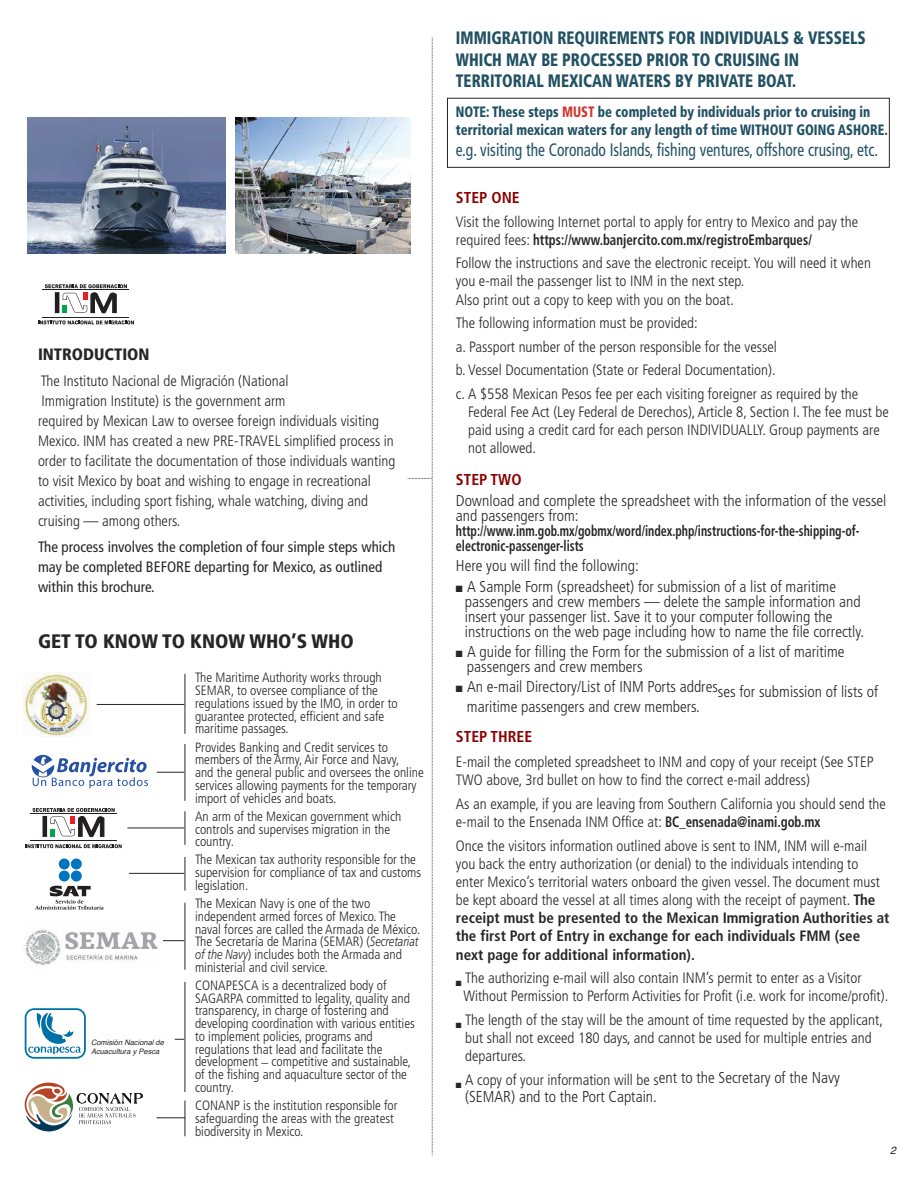
<style>
.page{position:relative;width:918px;height:1188px;background:#fff}
.page>*{position:absolute;margin:0;border:0;box-sizing:border-box;transform-origin:0 0}
.t1{font:900 condensed 19.5px "Frutiger";color:#272526}
.t2{font:900 condensed 18px/21.6px "Frutiger";color:#215163;scale:.86 1}
.t3{font:condensed 18px "Frutiger";color:#215163;scale:.86 1}
.t4{font:900 condensed 16.5px "Frutiger";color:#272526}
.t5{font:300 condensed 15.75px/15px "Frutiger";color:#272526}
.t6{font:700 condensed 15.75px "Frutiger";color:#8b0000}
.t7{font:300 condensed 15px/18.1px "Frutiger";color:#272526}
.t8{font:900 condensed 15px/18px "Frutiger";color:#215163;scale:.86 1}
.t9{font:condensed 15px/20.1px "Frutiger";color:#272526}
.t10{font:700 condensed 15px/15px "Frutiger";color:#272526;scale:.8 1}
.t11{font:300 condensed 13.5px/12.8px "Frutiger";color:#272526}
.t12{font:italic 10.5px "Helvetica";color:#272526}
.t13{font:italic 7.5px/9px "Helvetica";color:#272526}
.s1{font-style:italic;font-stretch:normal}
.s2{color:#ce3931}
.s3{font-weight:700}
.s4{font-size:15.75px}
</style>
<div class="page">
<img style="left:236px;top:117px;width:172px;height:136px">
<img style="left:28px;top:117px;width:198px;height:136px">
<svg style="left:25px;top:1083px;width:118px;height:48px"></svg>
<svg style="left:38px;top:320px;width:96px;height:4px"></svg>
<hr style="left:43px;top:289px;width:86px;height:1px;background:#231f20">
<hr style="left:43px;top:317px;width:86px;height:1px;background:#231f20">
<svg style="left:45px;top:284px;width:82px;height:29px"></svg>
<img style="left:25px;top:929px;width:133px;height:38px">
<svg style="left:32px;top:755px;width:116px;height:33px"></svg>
<img style="left:23px;top:672px;width:67px;height:64px">
<svg style="left:25px;top:1008px;width:61px;height:51px"></svg>
<hr style="left:185px;top:674px;width:1px;height:60px;background:#272526">
<hr style="left:185px;top:744px;width:1px;height:57px;background:#272526">
<hr style="left:185px;top:811px;width:1px;height:34px;background:#272526">
<hr style="left:185px;top:857px;width:1px;height:34px;background:#272526">
<hr style="left:185px;top:903px;width:1px;height:67px;background:#272526">
<hr style="left:185px;top:1101px;width:1px;height:35px;background:#272526">
<hr style="left:185px;top:982px;width:1px;height:110px;background:#272526">
<hr style="left:97px;top:704px;width:87px;height:1px;background:#272526">
<svg style="left:157px;top:772px;width:27px;height:1px"></svg>
<hr style="left:129px;top:873px;width:55px;height:1px;background:#272526">
<hr style="left:127px;top:828px;width:57px;height:1px;background:#272526">
<svg style="left:163px;top:940px;width:21px;height:1px"></svg>
<svg style="left:157px;top:1117px;width:28px;height:1px"></svg>
<svg style="left:408px;top:37px;width:25px;height:1119px"></svg>
<svg style="left:26px;top:844px;width:96px;height:4px"></svg>
<hr style="left:30px;top:813px;width:87px;height:1px;background:#231f20">
<hr style="left:30px;top:840px;width:87px;height:1px;background:#231f20">
<svg style="left:32px;top:808px;width:83px;height:29px"></svg>
<div style="left:71px;top:871px;width:11px;height:11px;background:#0075bf;border-radius:50%"></div>
<div style="left:59px;top:871px;width:11px;height:11px;background:#0075bf;border-radius:50%"></div>
<div style="left:71px;top:859px;width:11px;height:10px;background:#0075bf;border-radius:50%"></div>
<div style="left:59px;top:859px;width:11px;height:10px;background:#0075bf;border-radius:50%"></div>
<svg style="left:35px;top:885px;width:69px;height:25px"></svg>
<div style="left:447px;top:98px;width:443px;height:70px;border:1px solid #272526"></div>
<p class="t4" style="left:38px;top:348px;width:113px">INTRODUCTION</p>
<p class="t7" style="left:38px;top:371px;width:359px;line-height:20.1px">The Instituto Nacional de Migración (National<br>Immigration Institute) is the government arm<br>required by Mexican Law to oversee foreign individuals visiting Mexico. INM has created a new PRE-TRAVEL simplified process in order to facilitate the documentation of those individuals wanting to visit Mexico by boat and wishing to engage in recreational activities, including sport fishing, whale watching, diving and cruising — among others.</p>
<p class="t9" style="left:38px;top:538px;width:359px">The process involves the completion of four simple steps which may be completed BEFORE departing for Mexico, as outlined within this brochure.</p>
<h1 class="t1" style="left:38px;top:633px;width:317px">GET TO KNOW TO KNOW WHO’S WHO</h1>
<p class="t11" style="left:195px;top:673px;width:204px">The Maritime Authority works through SEMAR, to oversee compliance of the regulations issued by the IMO, in order to guarantee protected, efficient and safe maritime passages.</p>
<p class="t11" style="left:195px;top:742px;width:230px">Provides Banking and Credit services to members of the Army, Air Force and Navy,<br>and the general public and oversees the online services allowing payments for the temporary import of vehicles and boats.</p>
<p class="t11" style="left:195px;top:811px;width:208px">An arm of the Mexican government which controls and supervises migration in the country.</p>
<p class="t11" style="left:195px;top:854px;width:228px">The Mexican tax authority responsible for the supervision for compliance of tax and customs legislation.</p>
<p class="t11" style="left:195px;top:898px;width:227px">The Mexican Navy is one of the two independent armed forces of Mexico. The naval forces are called the Armada de México.<br>The Secretaría de Marina (SEMAR) (<span class="s1">Secretariat of the Navy</span>) includes both the Armada and ministerial and civil service.</p>
<p class="t11" style="left:195px;top:980px;width:221px">CONAPESCA is a decentralized body of SAGARPA committed to legality, quality and transparency, in charge of fostering and developing coordination with various entities to implement policies, programs and regulations that lead and facilitate the development _ competitive and sustainable, of the fishing and aquaculture sector of the country.</p>
<p class="t11" style="left:195px;top:1100px;width:204px">CONANP is the institution responsible for safeguarding the areas with the greatest biodiversity in Mexico.</p>
<p class="t13" style="left:91px;top:1038px;width:74px">Comisión Nacional de<br>Acuacultura y Pesca</p>
<p class="t2" style="left:456px;top:29px;width:478px">IMMIGRATION REQUIREMENTS FOR INDIVIDUALS &amp; VESSELS<br>WHICH MAY BE PROCESSED PRIOR TO CRUISING IN<br>TERRITORIAL MEXICAN WATERS BY PRIVATE BOAT.</p>
<p class="t8" style="left:456px;top:104px;width:504px">NOTE: These steps <span class="s2">MUST</span> be completed by individuals prior to cruising in territorial mexican waters for any length of time WITHOUT GOING ASHORE.</p>
<p class="t3" style="left:456px;top:142px;width:493px">e.g. visiting the Coronado Islands, fishing ventures, offshore crusing, etc.</p>
<p class="t6" style="left:456px;top:191px;width:65px">STEP ONE</p>
<p class="t7" style="left:456px;top:213px;width:404px">Visit the following Internet portal to apply for entry to Mexico and pay the required fees: <span class="s3">https://www.banjercito.com.mx/registroEmbarques/</span></p>
<p class="t7" style="left:456px;top:255px;width:417px">Follow the instructions and save the electronic receipt. You will need it when you e-mail the passenger list to INM in the next step.<br>Also print out a copy to keep with you on the boat.</p>
<p class="t7" style="left:456px;top:312px;width:404px;line-height:23.5px">The following information must be provided:<br>a. Passport number of the person responsible for the vessel<br>b. Vessel Documentation (State or Federal Documentation).<br>c. A $558 Mexican Pesos fee per each visiting foreigner as required by the</p>
<p class="t7" style="left:468px;top:404px;width:422px">Federal Fee Act (Ley Federal de Derechos), Article 8, Section I. The fee must be paid using a credit card for each person INDIVIDUALLY. Group payments are not allowed.</p>
<p class="t6" style="left:456px;top:473px;width:67px">STEP TWO</p>
<p class="t5" style="left:456px;top:494px;width:432px">Download and complete the spreadsheet with the information of the vessel and passengers from:</p>
<p class="t10" style="left:456px;top:524px;width:506px">http://www.inm.gob.mx/gobmx/word/index.php/instructions-for-the-shipping-of&shy;electronic-passenger-lists</p>
<p class="t5" style="left:456px;top:559px;width:184px">Here you will find the following:</p>
<p class="t5" style="left:465px;top:580px;width:401px;text-indent:-9px">■ A Sample Form (spreadsheet) for submission of a list of maritime passengers and crew members — delete the sample information and insert your passenger list. Save it to your computer following the instructions on the web page including how to name the file correctly.</p>
<p class="t5" style="left:467px;top:645px;width:379px;text-indent:-11px">■ A guide for filling the Form for the submission of a list of maritime passengers and crew members</p>
<p class="t5" style="left:467px;top:678px;width:413px;line-height:19.5px;text-indent:-11px">■ An e-mail Directory/List of INM Ports addresses for submission of lists of maritime passengers and crew members.</p>
<p class="t6" style="left:456px;top:731px;width:78px">STEP THREE</p>
<p class="t7" style="left:456px;top:754px;width:419px">E-mail the completed spreadsheet to INM and copy of your receipt (See STEP<br>TWO above, 3rd bullet on how to find the correct e-mail address)</p>
<p class="t7" style="left:456px;top:796px;width:432px">As an example, if you are leaving from Southern California you should send the e-mail to the Ensenada INM Office at: <span class="s3">BC_ensenada@inami.gob.mx</span></p>
<p class="t7" style="left:456px;top:838px;width:435px">Once the visitors information outlined above is sent to INM, INM will e-mail you back the entry authorization (or denial) to the individuals intending to enter Mexico’s territorial waters onboard the given vessel. The document must be kept aboard the vessel at all times along with the receipt of payment. <span class="s3">The receipt must be presented to the Mexican Immigration Authorities at the first Port of Entry in exchange for each individuals FMM (see next page for additional information).</span></p>
<p class="t7" style="left:463px;top:970px;width:426px;text-indent:-7px">■ The authorizing e-mail will also contain INM’s permit to enter as a Visitor<br>Without Permission to Perform Activities for Profit (i.e. work for income/profit).</p>
<p class="t7" style="left:465px;top:1012px;width:419px;text-indent:-9px">■ The length of the stay will be the amount of time requested by the applicant, but shall not exceed 180 days, and cannot be used for multiple entries and departures.</p>
<p class="t7" style="left:456px;top:1072px;width:386px">■ A copy of your information will be s<span class="s4">ent to the Secretary of the Navy</span></p>
<p class="t5" style="left:465px;top:1090px;width:193px">(SEMAR) and to the Port Captain.</p>
<p class="t12" style="left:890px;top:1144px;width:7px">2</p>
</div>
